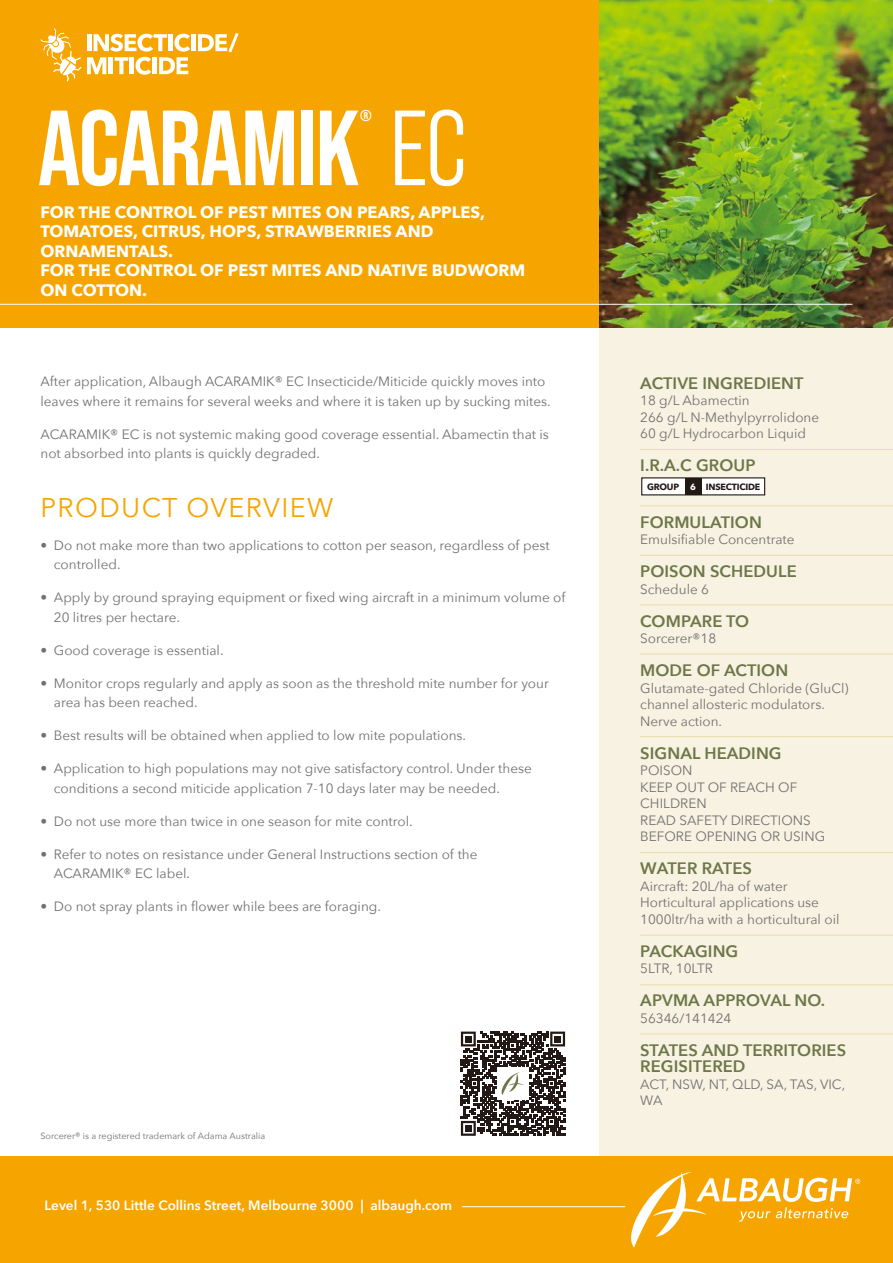
<style>
.page{position:relative;width:893px;height:1263px;background:#fff}
.page>*{position:absolute;margin:0;border:0;box-sizing:border-box;transform-origin:0 0}
.t1{font:700 106.5px "Bebas Neue Pro";letter-spacing:-.015em;color:#fff}
.t2{font:27px "Avenir Next";letter-spacing:.05em;color:#f6a500}
.t3{font:600 16.5px/16.5px "Avenir Next";letter-spacing:.005em;color:#6d7748}
.t4{font:700 16.5px/19.5px "Avenir Next";color:#fff}
.t5{font:700 15.75px "Bebas Neue Pro";color:#fff}
.t6{font:13.5px/16.5px "Avenir Next";color:#727171}
.t7{font:600 13.5px "Avenir Next";color:#fff}
.t8{font:9px "Avenir Next";color:#727171}
.t9{font:700 9px "Avenir Next";letter-spacing:-.025em;color:#221815}
.s1{font-family:"Bebas Neue Pro Middle";font-weight:400}
.s2{color:#fff}
</style>
<div class="page">
<svg style="left:461px;top:1031px;width:104px;height:105px"></svg>
<div style="left:600px;top:0;width:293px;height:1263px;background:#f7f2e2"></div>
<div style="left:0;top:0;width:893px;height:327px;background:#f6a500"></div>
<img style="left:600px;top:0;width:293px;height:327px">
<div style="left:0;top:1157px;width:893px;height:106px;background:#f6a500"></div>
<svg style="left:631px;top:1172px;width:229px;height:76px"></svg>
<hr style="left:462px;top:1206px;width:163px;height:1px;background:#fff">
<hr style="left:0;top:304px;width:852px;height:1px;background:#fff">
<svg style="left:361px;top:1200px;width:2px;height:13px"></svg>
<hr style="left:192px;top:34px;width:4px;height:17px;background:#fff">
<svg style="left:198px;top:33px;width:41px;height:19px"></svg>
<svg style="left:40px;top:28px;width:150px;height:54px"></svg>
<hr style="left:640px;top:505px;width:253px;height:1px;background:#eadbae">
<hr style="left:640px;top:449px;width:253px;height:1px;background:#eadbae">
<hr style="left:640px;top:555px;width:253px;height:1px;background:#eadbae">
<hr style="left:640px;top:604px;width:253px;height:1px;background:#eadbae">
<hr style="left:640px;top:654px;width:253px;height:1px;background:#eadbae">
<hr style="left:640px;top:736px;width:253px;height:1px;background:#eadbae">
<hr style="left:640px;top:852px;width:253px;height:1px;background:#eadbae">
<hr style="left:640px;top:935px;width:253px;height:1px;background:#eadbae">
<hr style="left:640px;top:984px;width:253px;height:1px;background:#eadbae">
<hr style="left:640px;top:1033px;width:253px;height:1px;background:#eadbae">
<div style="left:641px;top:477px;width:124px;height:18px;background:#fff"></div>
<div style="left:684px;top:478px;width:17px;height:17px;background:#221815"></div>
<h1 class="t1" style="left:38px;top:87px;width:430px">ACARAMIK <span class="s1">EC</span></h1>
<p class="t5" style="left:360px;top:107px;width:13px">®</p>
<p class="t4" style="left:40px;top:202px;width:486px">FOR THE CONTROL OF PEST MITES ON PEARS, APPLES,<br>TOMATOES, CITRUS, HOPS, STRAWBERRIES AND<br>ORNAMENTALS.<br>FOR THE CONTROL OF PEST MITES AND NATIVE BUDWORM<br>ON COTTON.</p>
<p class="t6" style="left:41px;top:371px;width:512px;line-height:19.5px">After application, Albaugh ACARAMIK® EC Insecticide/Miticide quickly moves into leaves where it remains for several weeks and where it is taken up by sucking mites.</p>
<p class="t6" style="left:41px;top:424px;width:510px;line-height:19.5px">ACARAMIK® EC is not systemic making good coverage essential. Abamectin that is not absorbed into plants is quickly degraded.</p>
<h2 class="t2" style="left:41px;top:485px;width:294px">PRODUCT OVERVIEW</h2>
<p class="t6" style="left:54px;top:535px;width:497px;line-height:19.5px;text-indent:-13px">• Do not make more than two applications to cotton per season, regardless of pest controlled.</p>
<p class="t6" style="left:54px;top:587px;width:513px;line-height:19.5px;text-indent:-13px">• Apply by ground spraying equipment or fixed wing aircraft in a minimum volume of<br>20 litres per hectare.</p>
<p class="t6" style="left:41px;top:641px;width:184px">• Good coverage is essential.</p>
<p class="t6" style="left:54px;top:673px;width:496px;line-height:19.5px;text-indent:-13px">• Monitor crops regularly and apply as soon as the threshold mite number for your area has been reached.</p>
<p class="t6" style="left:41px;top:727px;width:427px">• Best results will be obtained when applied to low mite populations.</p>
<p class="t6" style="left:54px;top:758px;width:479px;line-height:19.5px;text-indent:-13px">• Application to high populations may not give satisfactory control. Under these conditions a second miticide application 7-10 days later may be needed.</p>
<p class="t6" style="left:41px;top:812px;width:374px">• Do not use more than twice in one season for mite control.</p>
<p class="t6" style="left:54px;top:844px;width:425px;line-height:19.5px;text-indent:-13px">• Refer to notes on resistance under General Instructions section of the<br>ACARAMIK® EC label.</p>
<p class="t6" style="left:41px;top:898px;width:342px">• Do not spray plants in flower while bees are foraging.</p>
<p class="t8" style="left:41px;top:1129px;width:226px">Sorcerer® is a registered trademark of Adama Australia</p>
<p class="t7" style="left:44px;top:1194px;width:311px">Level 1, 530 Little Collins Street, Melbourne 3000</p>
<p class="t7" style="left:370px;top:1194px;width:83px">albaugh.com</p>
<p class="t3" style="left:640px;top:374px;width:165px">ACTIVE INGREDIENT</p>
<p class="t6" style="left:640px;top:392px;width:180px">18 g/L Abamectin<br>266 g/L N-Methylpyrrolidone<br>60 g/L Hydrocarbon Liquid</p>
<p class="t3" style="left:640px;top:457px;width:117px">I.R.A.C GROUP</p>
<p class="t9" style="left:647px;top:479px;width:115px">GROUP <span class="s2">6</span> INSECTICIDE</p>
<p class="t3" style="left:640px;top:513px;width:123px">FORMULATION</p>
<p class="t6" style="left:640px;top:531px;width:156px">Emulsifiable Concentrate</p>
<p class="t3" style="left:640px;top:563px;width:158px">POISON SCHEDULE</p>
<p class="t6" style="left:640px;top:580px;width:70px">Schedule 6</p>
<p class="t3" style="left:640px;top:612px;width:110px">COMPARE TO</p>
<p class="t6" style="left:640px;top:630px;width:77px">Sorcerer®18</p>
<p class="t3" style="left:640px;top:662px;width:149px">MODE OF ACTION</p>
<p class="t6" style="left:640px;top:679px;width:210px">Glutamate-gated Chloride (GluCl) channel allosteric modulators.<br>Nerve action.</p>
<p class="t3" style="left:640px;top:744px;width:143px">SIGNAL HEADING</p>
<p class="t6" style="left:640px;top:762px;width:186px">POISON<br>KEEP OUT OF REACH OF<br>CHILDREN<br>READ SAFETY DIRECTIONS<br>BEFORE OPENING OR USING</p>
<p class="t3" style="left:640px;top:860px;width:113px">WATER RATES</p>
<p class="t6" style="left:640px;top:877px;width:201px">Aircraft: 20L/ha of water<br>Horticultural applications use<br>1000ltr/ha with a horticultural oil</p>
<p class="t3" style="left:640px;top:942px;width:100px">PACKAGING</p>
<p class="t6" style="left:640px;top:960px;width:74px">5LTR, 10LTR</p>
<p class="t3" style="left:640px;top:992px;width:186px">APVMA APPROVAL NO.</p>
<p class="t6" style="left:640px;top:1009px;width:93px">56346/141424</p>
<p class="t3" style="left:640px;top:1041px;width:207px">STATES AND TERRITORIES<br>REGISITERED</p>
<p class="t6" style="left:640px;top:1075px;width:206px">ACT, NSW, NT, QLD, SA, TAS, VIC,<br>WA</p>
</div>
